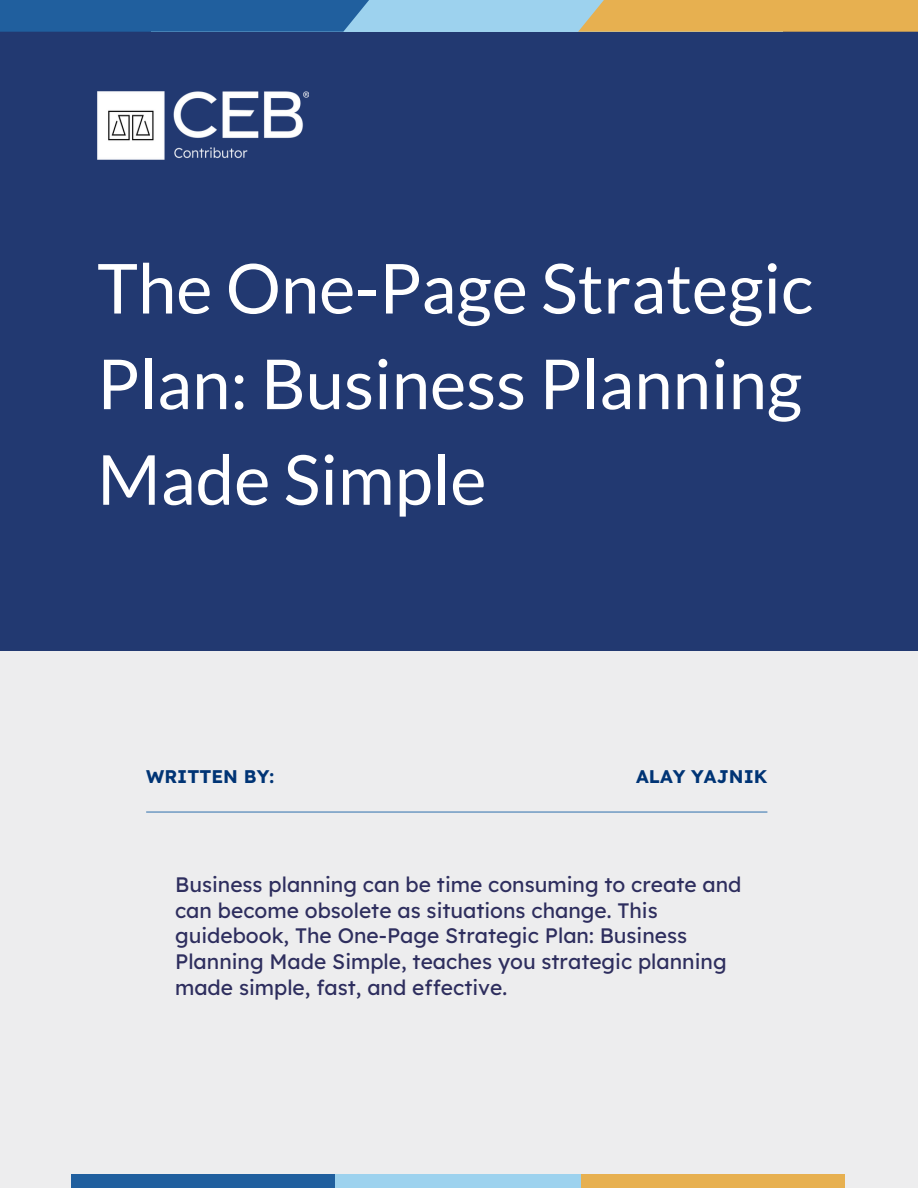
<style>
.page{position:relative;width:918px;height:1188px;background:#ededee}
.page>*{position:absolute;margin:0;border:0;box-sizing:border-box;transform-origin:0 0}
.t1{font:69px/95.7px "Lato";color:#fff}
.t2{font:21px/25.8px "Lexend Deca";color:#2e2e5e}
.t3{font:700 18.3px "Lexend Deca";color:#003475}
</style>
<div class="page">
<div style="left:0;top:0;width:918px;height:650px;background:#223971"></div>
<hr style="left:146px;top:811px;width:621px;height:2px;background:#447db4">
<div style="left:325px;top:1174px;width:263px;height:14px;background:#9dd2ee"></div>
<div style="left:581px;top:1174px;width:264px;height:14px;background:#e7b050"></div>
<div style="left:71px;top:1174px;width:263px;height:14px;background:#205f9e"></div>
<div style="left:151px;top:0;width:632px;height:32px;background:#9dd2ee"></div>
<div style="left:0;top:0;width:395px;height:32px;background:#205f9e"></div>
<div style="left:578px;top:0;width:340px;height:32px;background:#e7b050"></div>
<img style="left:97px;top:92px;width:212px;height:67px">
<h1 class="t1" style="left:97px;top:239px;width:718px">The One-Page Strategic<br>Plan: Business Planning<br>Made Simple</h1>
<p class="t3" style="left:146px;top:764px;width:129px">WRITTEN BY:</p>
<p class="t3" style="left:636px;top:764px;width:133px">ALAY YAJNIK</p>
<p class="t2" style="left:175px;top:871px;width:568px">Business planning can be time consuming to create and can become obsolete as situations change. This guidebook, The One-Page Strategic Plan: Business Planning Made Simple, teaches you strategic planning made simple, fast, and effective.</p>
</div>
